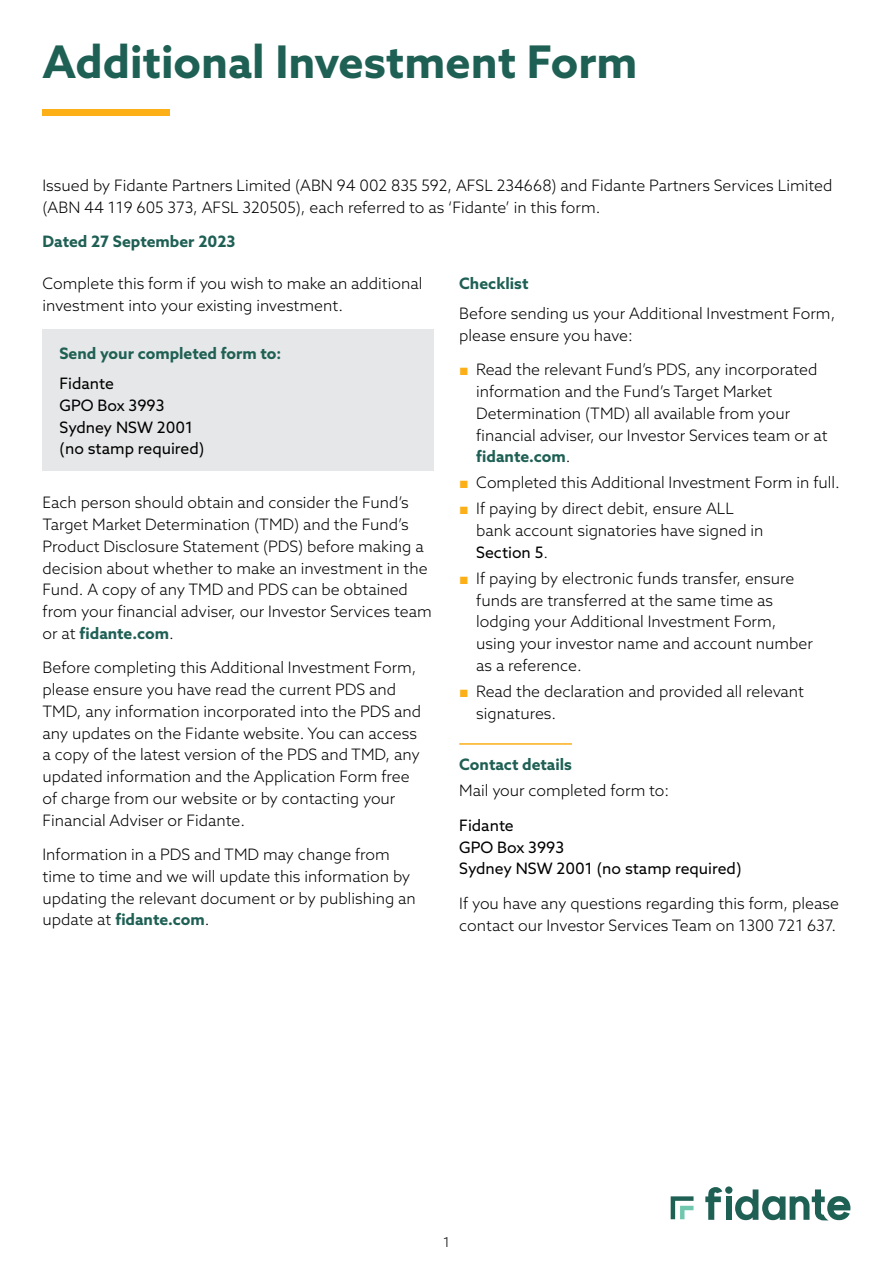
<style>
.page{position:relative;width:893px;height:1263px;background:#fff}
.page>*{position:absolute;margin:0;border:0;box-sizing:border-box;transform-origin:0 0}
.t1{font:700 45px "Azo Sans";color:#1f6055}
.t2{font:300 15.75px/21.8px "Azo Sans";color:#000}
.t3{font:15.75px/21.8px "Azo Sans";color:#000}
.t4{font:700 15.75px "Azo Sans";color:#1f6055}
.t5{font:300 13.5px "Azo Sans";color:#000}
.s1{font-weight:700;color:#1f6055}
.s2{font-family:"Arial";font-weight:700;color:#fcaf17}
.s3{font-weight:400}
</style>
<div class="page">
<div style="left:43px;top:329px;width:391px;height:142px;background:#e6e7e8"></div>
<hr style="left:459px;top:743px;width:113px;height:2px;background:#fcaf17">
<div style="left:43px;top:109px;width:127px;height:7px;background:#fcaf17"></div>
<svg style="left:705px;top:1187px;width:17px;height:33px"></svg>
<div style="left:726px;top:1196px;width:6px;height:24px;background:#1f6055"></div>
<svg style="left:735px;top:1189px;width:115px;height:31px"></svg>
<div style="left:725px;top:1186px;width:7px;height:8px;background:#1f6055;border-radius:50%"></div>
<svg style="left:671px;top:1196px;width:22px;height:23px"></svg>
<h1 class="t1" style="left:43px;top:32px;width:596px">Additional Investment Form</h1>
<p class="t2" style="left:43px;top:174px;width:791px">Issued by Fidante Partners Limited (ABN 94 002 835 592, AFSL 234668) and Fidante Partners Services Limited (ABN 44 119 605 373, AFSL 320505), each referred to as ‘Fidante’ in this form.</p>
<p class="t4" style="left:43px;top:231px;width:195px">Dated 27 September 2023</p>
<p class="t2" style="left:43px;top:272px;width:381px">Complete this form if you wish to make an additional investment into your existing investment.</p>
<p class="t4" style="left:60px;top:343px;width:223px">Send your completed form to:</p>
<p class="t3" style="left:60px;top:372px;width:146px">Fidante<br>GPO Box 3993<br>Sydney NSW 2001 (no stamp required)</p>
<p class="t2" style="left:43px;top:492px;width:391px">Each person should obtain and consider the Fund’s Target Market Determination (TMD) and the Fund’s Product Disclosure Statement (PDS) before making a decision about whether to make an investment in the Fund. A copy of any TMD and PDS can be obtained from your financial adviser, our Investor Services team or at <span class="s1">fidante.com</span>.</p>
<p class="t2" style="left:43px;top:657px;width:380px">Before completing this Additional Investment Form, please ensure you have read the current PDS and TMD, any information incorporated into the PDS and any updates on the Fidante website. You can access a copy of the latest version of the PDS and TMD, any updated information and the Application Form free of charge from our website or by contacting your Financial Adviser or Fidante.</p>
<p class="t2" style="left:43px;top:843px;width:375px">Information in a PDS and TMD may change from time to time and we will update this information by updating the relevant document or by publishing an update at <span class="s1">fidante.com</span>.</p>
<p class="t4" style="left:459px;top:273px;width:71px">Checklist</p>
<p class="t2" style="left:459px;top:302px;width:378px">Before sending us your Additional Investment Form, please ensure you have:</p>
<p class="t2" style="left:476px;top:359px;width:353px;text-indent:-17px"><span class="s2">■</span> Read the relevant Fund’s PDS, any incorporated information and the Fund’s Target Market Determination (TMD) all available from your financial adviser, our Investor Services team or at <span class="s1">fidante.com</span>.</p>
<p class="t2" style="left:459px;top:472px;width:382px"><span class="s2">■</span> Completed this Additional Investment Form in full.</p>
<p class="t2" style="left:476px;top:498px;width:289px;text-indent:-17px"><span class="s2">■</span> If paying by direct debit, ensure ALL bank account signatories have signed in<br><span class="s3">Section 5</span>.</p>
<p class="t2" style="left:476px;top:567px;width:338px;text-indent:-17px"><span class="s2">■</span> If paying by electronic funds transfer, ensure funds are transferred at the same time as lodging your Additional Investment Form, using your investor name and account number as a reference.</p>
<p class="t2" style="left:476px;top:680px;width:329px;text-indent:-17px"><span class="s2">■</span> Read the declaration and provided all relevant signatures.</p>
<p class="t4" style="left:459px;top:754px;width:114px">Contact details</p>
<p class="t2" style="left:459px;top:779px;width:212px">Mail your completed form to:</p>
<p class="t3" style="left:459px;top:814px;width:284px">Fidante<br>GPO Box 3993<br>Sydney NSW 2001 (no stamp required)</p>
<p class="t2" style="left:459px;top:892px;width:381px">If you have any questions regarding this form, please contact our Investor Services Team on 1300 721 637.</p>
<p class="t5" style="left:443px;top:1233px;width:8px">1</p>
</div>
